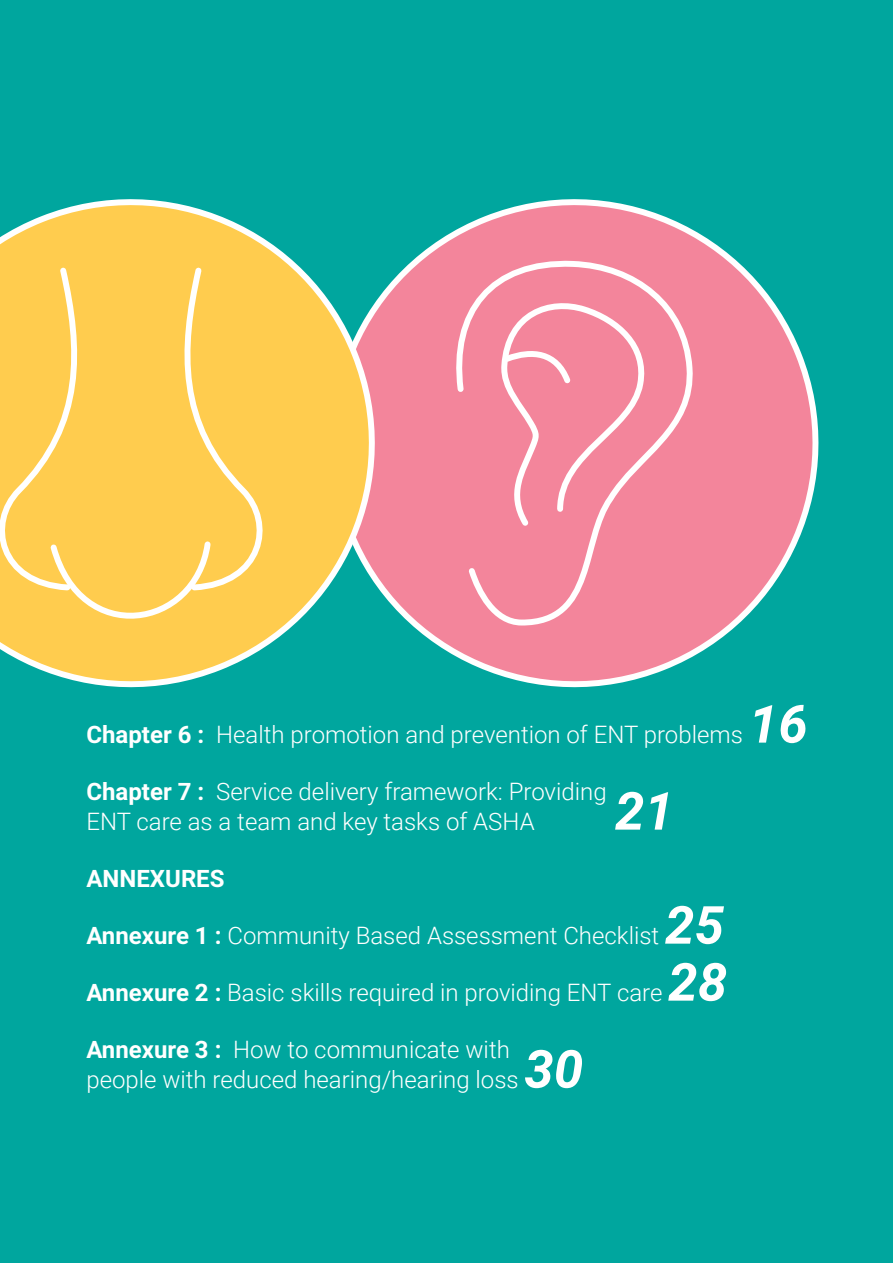
<style>
.page{position:relative;width:893px;height:1263px;background:#00a69e}
.page>*{position:absolute;margin:0;border:0;box-sizing:border-box;transform-origin:0 0}
.t1{font:italic 700 52.5px "Roboto";color:#fff}
.t2{font:300 24px/30px "Roboto";color:#fff}
.t3{font:700 24px "Roboto";color:#fff}
.s1{font-weight:700}
.s2{font-weight:700;font-style:italic;font-size:52.5px}
</style>
<div class="page">
<svg style="left:412px;top:199px;width:407px;height:489px"></svg>
<svg style="left:0;top:199px;width:412px;height:489px"></svg>
<p class="t2" style="left:86px;top:718px;width:723px"><span class="s1">Chapter 6 :</span> Health promotion and prevention of ENT problems <span class="s2">16</span></p>
<p class="t2" style="left:86px;top:775px;width:522px"><span class="s1">Chapter 7 :</span> Service delivery framework: Providing<br>ENT care as a team and key tasks of ASHA</p>
<h1 class="t1" style="left:615px;top:774px;width:61px">21</h1>
<p class="t3" style="left:86px;top:861px;width:140px">ANNEXURES</p>
<p class="t2" style="left:86px;top:919px;width:639px"><span class="s1">Annexure 1 :</span> Community Based Assessment Checklist <span class="s2">25</span></p>
<p class="t2" style="left:86px;top:976px;width:642px"><span class="s1">Annexure 2 :</span> Basic skills required in providing ENT care <span class="s2">28</span></p>
<p class="t2" style="left:86px;top:1033px;width:498px"><span class="s1">Annexure 3 :</span> How to communicate with people with reduced hearing/hearing loss <span class="s2">30</span></p>
</div>
